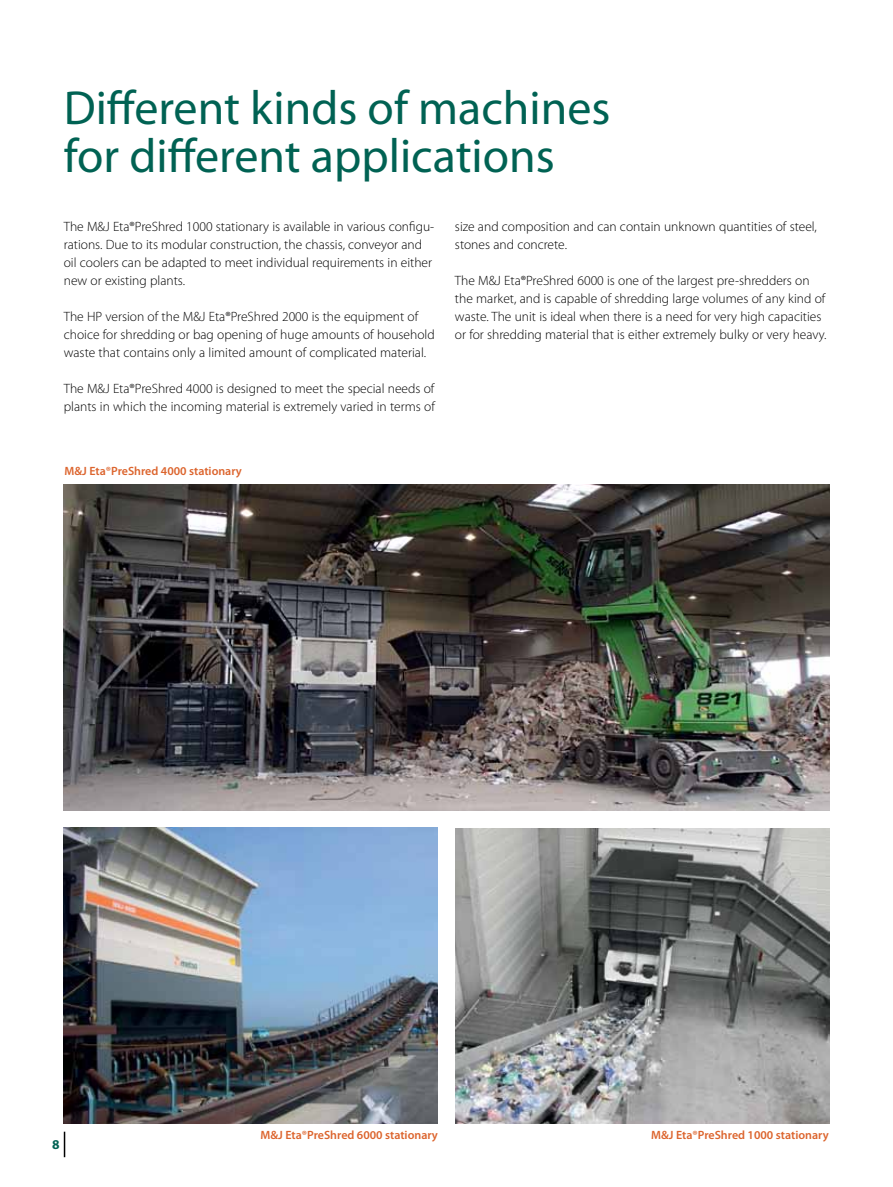
<style>
.page{position:relative;width:893px;height:1187px;background:#fff}
.page>*{position:absolute;margin:0;border:0;box-sizing:border-box;transform-origin:0 0}
.t1{font:48px/48px "Myriad Pro";color:#006253}
.t2{font:300 13.5px/18px "Myriad Pro";color:#000}
.t3{font:700 13.5px "Myriad Pro";color:#006253}
.t4{font:600 12px "Myriad Pro";color:#dc642d}
</style>
<div class="page">
<svg style="left:64px;top:1131px;width:1px;height:26px"></svg>
<img style="left:455px;top:828px;width:374px;height:295px">
<img style="left:64px;top:485px;width:765px;height:325px">
<img style="left:64px;top:827px;width:374px;height:296px">
<h1 class="t1" style="left:64px;top:83px;width:548px">Different kinds of machines for different applications</h1>
<p class="t2" style="left:64px;top:217px;width:372px">The M&amp;J Eta®PreShred 1000 stationary is available in various configu&shy;rations. Due to its modular construction, the chassis, conveyor and oil coolers can be adapted to meet individual requirements in either new or existing plants.</p>
<p class="t2" style="left:64px;top:307px;width:373px">The HP version of the M&amp;J Eta®PreShred 2000 is the equipment of choice for shredding or bag opening of huge amounts of household waste that contains only a limited amount of complicated material.</p>
<p class="t2" style="left:64px;top:379px;width:373px">The M&amp;J Eta®PreShred 4000 is designed to meet the special needs of plants in which the incoming material is extremely varied in terms of</p>
<p class="t2" style="left:455px;top:217px;width:363px">size and composition and can contain unknown quantities of steel, stones and concrete.</p>
<p class="t2" style="left:455px;top:271px;width:373px">The M&amp;J Eta®PreShred 6000 is one of the largest pre-shredders on the market, and is capable of shredding large volumes of any kind of waste. The unit is ideal when there is a need for very high capacities or for shredding material that is either extremely bulky or very heavy.</p>
<p class="t4" style="left:65px;top:463px;width:179px">M&amp;J Eta®PreShred 4000 stationary</p>
<p class="t3" style="left:52px;top:1135px;width:9px">8</p>
<p class="t4" style="left:261px;top:1127px;width:179px">M&amp;J Eta®PreShred 6000 stationary</p>
<p class="t4" style="left:651px;top:1127px;width:179px">M&amp;J Eta®PreShred 1000 stationary</p>
</div>
